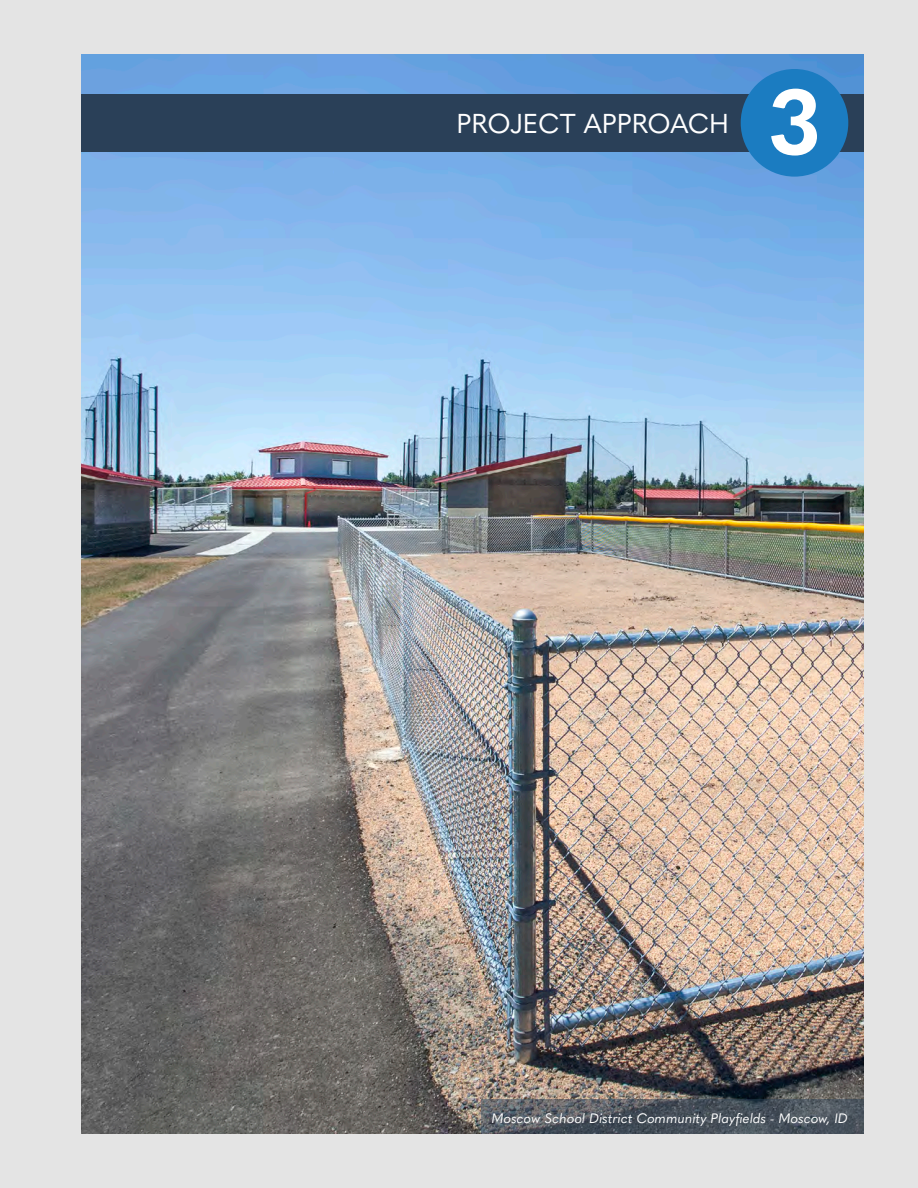
<style>
.page{position:relative;width:918px;height:1188px;background:#e4e4e4}
.page>*{position:absolute;margin:0;border:0;box-sizing:border-box;transform-origin:0 0}
.t1{font:700 89.7px "Quasimoda";color:#fff}
.t2{font:27px "Quasimoda";color:#fff}
.t3{font:italic 13.5px "Quasimoda";color:#fff}
</style>
<div class="page">
<img style="left:81px;top:54px;width:783px;height:1080px">
<svg style="left:481px;top:1099px;width:383px;height:35px;background:#4e565f"></svg>
<div style="left:81px;top:94px;width:783px;height:58px;background:#2a4058"></div>
<div style="left:741px;top:69px;width:107px;height:108px;background:#1b7cc1;border-radius:50%"></div>
<p class="t2" style="left:457px;top:102px;width:274px">PROJECT APPROACH</p>
<p class="t1" style="left:769px;top:53px;width:53px">3</p>
<p class="t3" style="left:492px;top:1108px;width:358px">Moscow School District Community Playfields - Moscow, ID</p>
</div>
